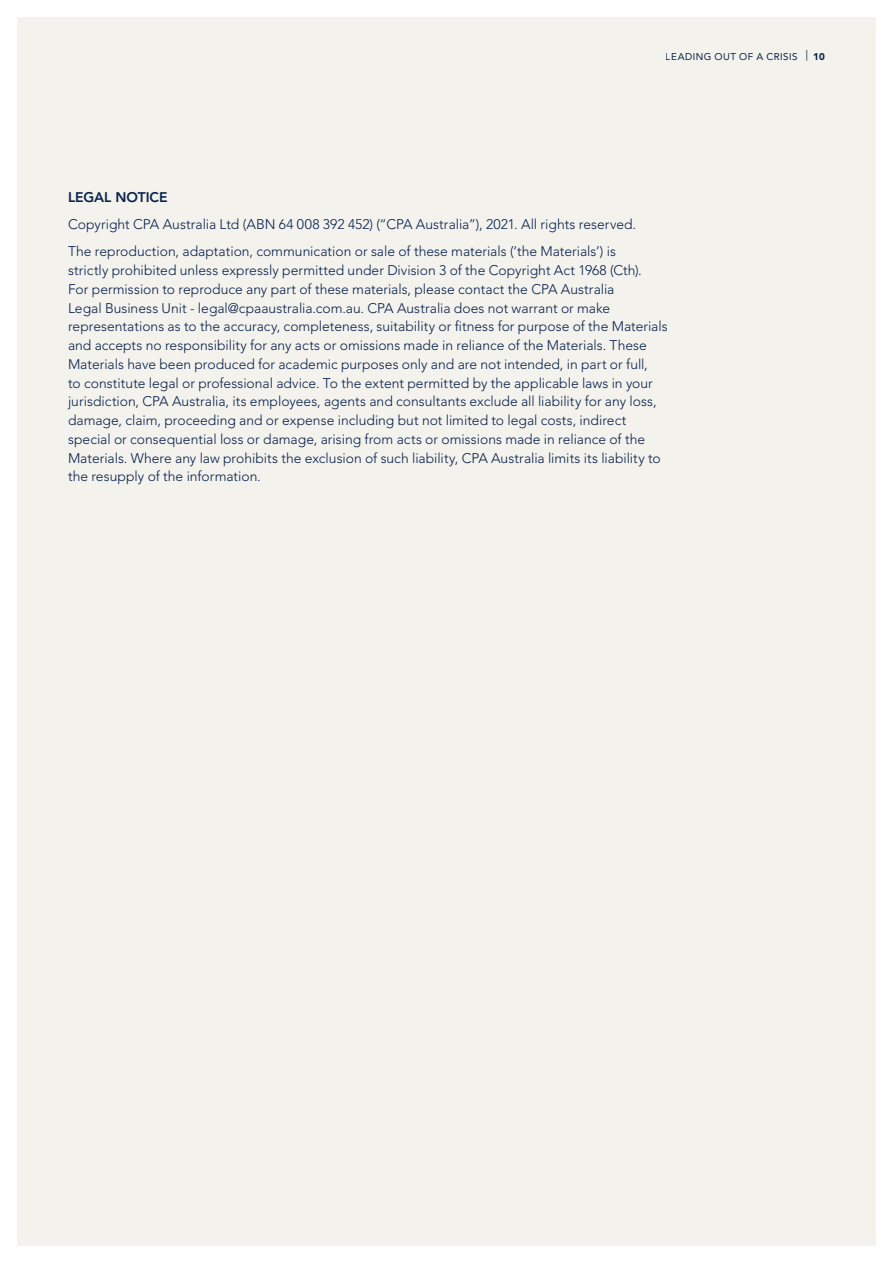
<style>
.page{position:relative;width:893px;height:1263px;background:#fff}
.page>*{position:absolute;margin:0;border:0;box-sizing:border-box;transform-origin:0 0}
.Body_Copy{font:300 13.8px/18.8px "Avenir LT Std";color:#07214b}
.Body_Copy-2{font:800 13.8px "Avenir LT Std";color:#07214b}
.t1{font:9.75px "Avenir LT Std";letter-spacing:.045em;color:#07214b}
.s1{font-weight:900}
</style>
<div class="page">
<div style="left:17px;top:17px;width:859px;height:1229px;background:#f4f2ed"></div>
<p class="t1" style="left:666px;top:50px;width:161px">LEADING OUT OF A CRISIS <sup>|</sup> <span class="s1">10</span></p>
<p class="Body_Copy-2" style="left:68px;top:189px;width:101px">LEGAL NOTICE</p>
<p class="Body_Copy" style="left:68px;top:215px;width:570px">Copyright CPA Australia Ltd (ABN 64 008 392 452) (“CPA Australia”), 2021. All rights reserved.</p>
<p class="Body_Copy" style="left:68px;top:242px;width:601px">The reproduction, adaptation, communication or sale of these materials (‘the Materials’) is<br>strictly prohibited unless expressly permitted under Division 3 of the Copyright Act 1968 (Cth).<br>For permission to reproduce any part of these materials, please contact the CPA Australia<br>Legal Business Unit - legal@cpaaustralia.com.au. CPA Australia does not warrant or make representations as to the accuracy, completeness, suitability or fitness for purpose of the Materials and accepts no responsibility for any acts or omissions made in reliance of the Materials. These Materials have been produced for academic purposes only and are not intended, in part or full,<br>to constitute legal or professional advice. To the extent permitted by the applicable laws in your jurisdiction, CPA Australia, its employees, agents and consultants exclude all liability for any loss, damage, claim, proceeding and or expense including but not limited to legal costs, indirect special or consequential loss or damage, arising from acts or omissions made in reliance of the Materials. Where any law prohibits the exclusion of such liability, CPA Australia limits its liability to the resupply of the information.</p>
</div>
